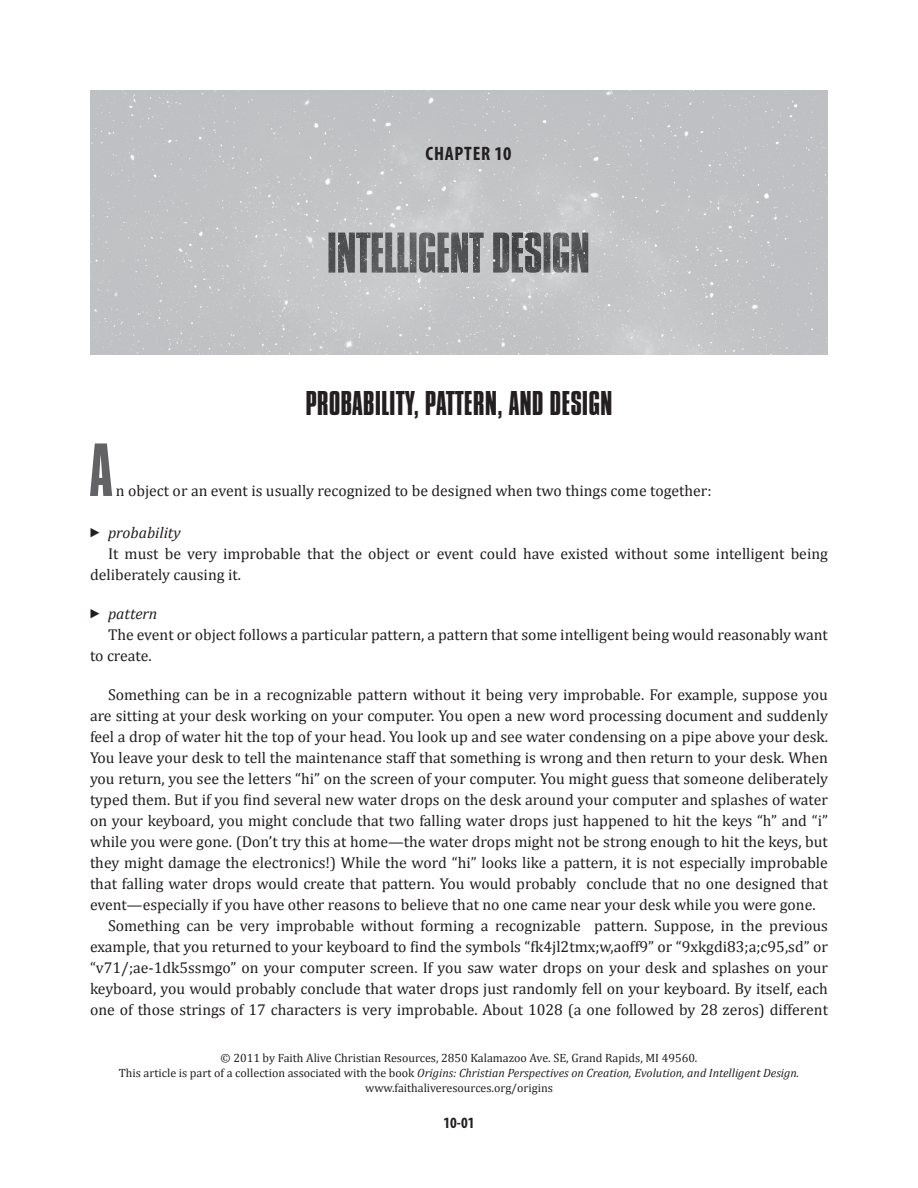
<style>
.page{position:relative;width:918px;height:1188px;background:#fff}
.page>*{position:absolute;margin:0;border:0;box-sizing:border-box;transform-origin:0 0}
.t1{font:78.75px "Compacta Plain";color:#636366}
.t2{font:36px "Compacta Plain";color:#231f20}
.t3{font:700 condensed 19.5px "Myriad Pro";letter-spacing:.04em;color:#231f20}
.t4{font:15.75px "Cambria";color:#231f20}
.t5{font:italic 15.75px "Cambria";color:#231f20}
.t6{font:700 condensed 15.75px "Myriad Pro";color:#231f20}
.t7{font:12px/15px "Cambria";color:#231f20;text-align:center}
.s1{font-family:"Click Bits Arrows 2";font-style:normal}
.s2{font-style:italic}
</style>
<div class="page">
<div style="left:90px;top:90px;width:738px;height:265px;background:#c1c2c5"></div>
<img style="left:328px;top:232px;width:260px;height:41px">
<p class="t3" style="left:426px;top:141px;width:87px">CHAPTER 10</p>
<h2 class="t2" style="left:305px;top:384px;width:309px">PROBABILITY, PATTERN, AND DESIGN</h2>
<h1 class="t1" style="left:89px;top:427px;width:24px">A</h1>
<p class="t4" style="left:116px;top:481px;width:597px">n object or an event is usually recognized to be designed when two things come together:</p>
<p class="t5" style="left:90px;top:523px;width:92px"><span class="s1">3</span> probability</p>
<p class="t4" style="left:108px;top:544px;width:721px">It must be very improbable that the object or event could have existed without some intelligent being</p>
<p class="t4" style="left:90px;top:565px;width:153px">deliberately causing it.</p>
<p class="t5" style="left:90px;top:604px;width:69px"><span class="s1">3</span> pattern</p>
<p class="t4" style="left:108px;top:625px;width:721px">The event or object follows a particular pattern, a pattern that some intelligent being would reasonably want</p>
<p class="t4" style="left:90px;top:646px;width:63px">to create.</p>
<p class="t4" style="left:108px;top:685px;width:721px">Something can be in a recognizable pattern without it being very improbable. For example, suppose you</p>
<p class="t4" style="left:90px;top:706px;width:739px">are sitting at your desk working on your computer. You open a new word processing document and suddenly</p>
<p class="t4" style="left:90px;top:727px;width:739px">feel a drop of water hit the top of your head. You look up and see water condensing on a pipe above your desk.</p>
<p class="t4" style="left:90px;top:748px;width:740px">You leave your desk to tell the maintenance staff that something is wrong and then return to your desk. When</p>
<p class="t4" style="left:90px;top:769px;width:739px">you return, you see the letters “hi” on the screen of your computer. You might guess that someone deliberately</p>
<p class="t4" style="left:90px;top:790px;width:739px">typed them. But if you find several new water drops on the desk around your computer and splashes of water</p>
<p class="t4" style="left:90px;top:811px;width:739px">on your keyboard, you might conclude that two falling water drops just happened to hit the keys “h” and “i”</p>
<p class="t4" style="left:90px;top:832px;width:739px">while you were gone. (Don’t try this at home—the water drops might not be strong enough to hit the keys, but</p>
<p class="t4" style="left:90px;top:853px;width:739px">they might damage the electronics!) While the word “hi” looks like a pattern, it is not especially improbable</p>
<p class="t4" style="left:90px;top:874px;width:739px">that falling water drops would create that pattern. You would probably conclude that no one designed that</p>
<p class="t4" style="left:90px;top:895px;width:727px">event—especially if you have other reasons to believe that no one came near your desk while you were gone.</p>
<p class="t4" style="left:108px;top:916px;width:721px">Something can be very improbable without forming a recognizable pattern. Suppose, in the previous</p>
<p class="t4" style="left:90px;top:937px;width:739px">example, that you returned to your keyboard to find the symbols “fk4jl2tmx;w,aoff9” or “9xkgdi83;a;c95,sd” or</p>
<p class="t4" style="left:90px;top:958px;width:739px">“v71/;ae-1dk5ssmgo” on your computer screen. If you saw water drops on your desk and splashes on your</p>
<p class="t4" style="left:90px;top:979px;width:739px">keyboard, you would probably conclude that water drops just randomly fell on your keyboard. By itself, each</p>
<p class="t4" style="left:90px;top:1000px;width:739px">one of those strings of 17 characters is very improbable. About 1028 (a one followed by 28 zeros) different</p>
<p class="t7" style="left:119px;top:1051px;width:682px">© 2011 by Faith Alive Christian Resources, 2850 Kalamazoo Ave. SE, Grand Rapids, MI 49560.<br>This article is part of a collection associated with the book <span class="s2">Origins: Christian Perspectives on Creation, Evolution, and Intelligent Design. </span>www.faithaliveresources.org/origins</p>
<p class="t6" style="left:444px;top:1113px;width:32px">10-01</p>
</div>
